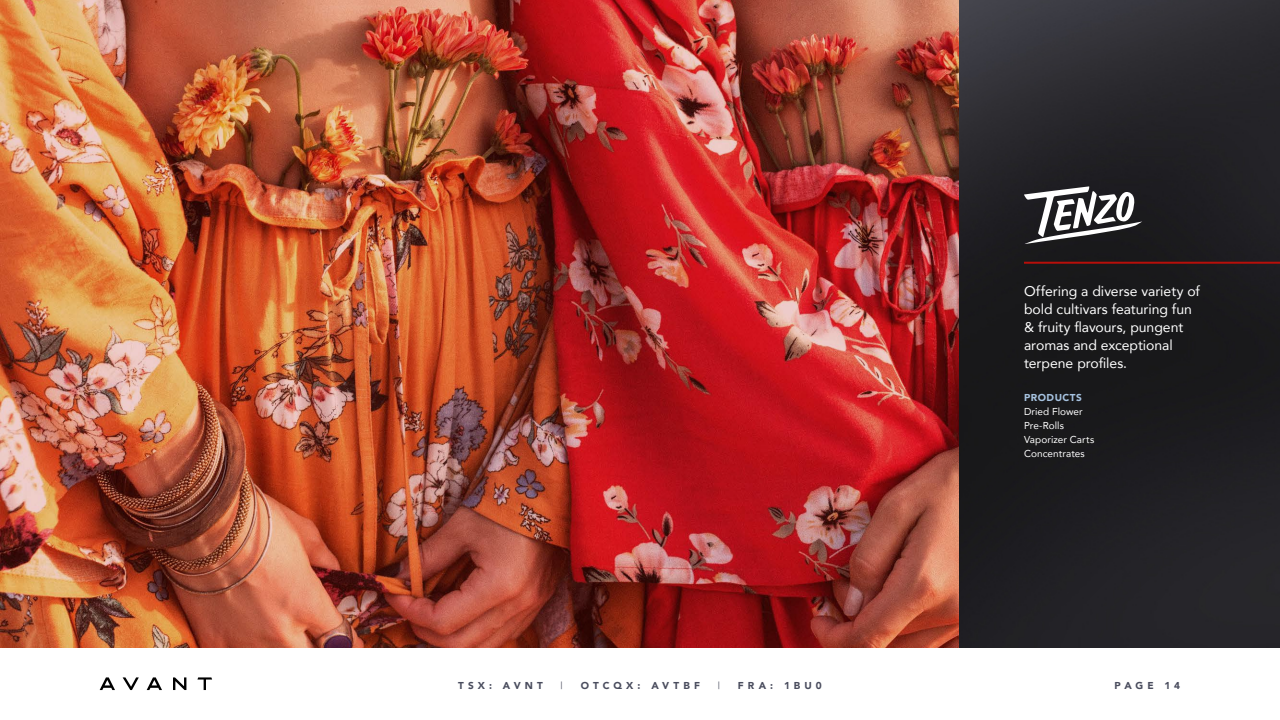
<style>
.page{position:relative;width:1280px;height:720px;background:#fff}
.page>*{position:absolute;margin:0;border:0;box-sizing:border-box;transform-origin:0 0}
.Body{font:14px/18px "Avenir";color:#fff}
.Body_small{font:10px "Avenir";letter-spacing:.005em;color:#fff}
.t1{font:900 10px "Avenir";letter-spacing:.4em;color:#4a4d5e}
.t2{font:900 10px "Avenir";letter-spacing:.05em;color:#a6c2e0}
.t3{font:10px "Avenir";color:#4a4d5e}
</style>
<div class="page">
<svg style="left:100px;top:677px;width:15px;height:13px"></svg>
<svg style="left:123px;top:677px;width:16px;height:13px"></svg>
<svg style="left:147px;top:677px;width:15px;height:13px"></svg>
<svg style="left:173px;top:677px;width:13px;height:13px"></svg>
<svg style="left:197px;top:677px;width:15px;height:13px"></svg>
<img style="left:0;top:0;width:960px;height:648px">
<img style="left:960px;top:0;width:320px;height:648px">
<svg style="left:1024px;top:186px;width:119px;height:58px"></svg>
<hr style="left:1024px;top:262px;width:256px;height:2px;background:#b80f0a">
<p class="Body" style="left:1024px;top:282px;width:177px">Offering a diverse variety of bold cultivars featuring fun &amp; fruity flavours, pungent aromas and exceptional terpene profiles.</p>
<p class="t2" style="left:1024px;top:389px;width:59px">PRODUCTS</p>
<p class="Body_small" style="left:1024px;top:403px;width:60px">Dried Flower</p>
<p class="Body_small" style="left:1024px;top:417px;width:42px">Pre-Rolls</p>
<p class="Body_small" style="left:1024px;top:431px;width:72px">Vaporizer Carts</p>
<p class="Body_small" style="left:1024px;top:445px;width:62px">Concentrates</p>
<p class="t1" style="left:458px;top:677px;width:86px">TSX: AVNT</p>
<p class="t3" style="left:561px;top:680px;width:4px">|</p>
<p class="t1" style="left:581px;top:677px;width:121px">OTCQX: AVTBF</p>
<p class="t3" style="left:718px;top:680px;width:4px">|</p>
<p class="t1" style="left:738px;top:677px;width:85px">FRA: 1BU0</p>
<p class="t1" style="left:1115px;top:677px;width:67px">PAGE 14</p>
</div>
